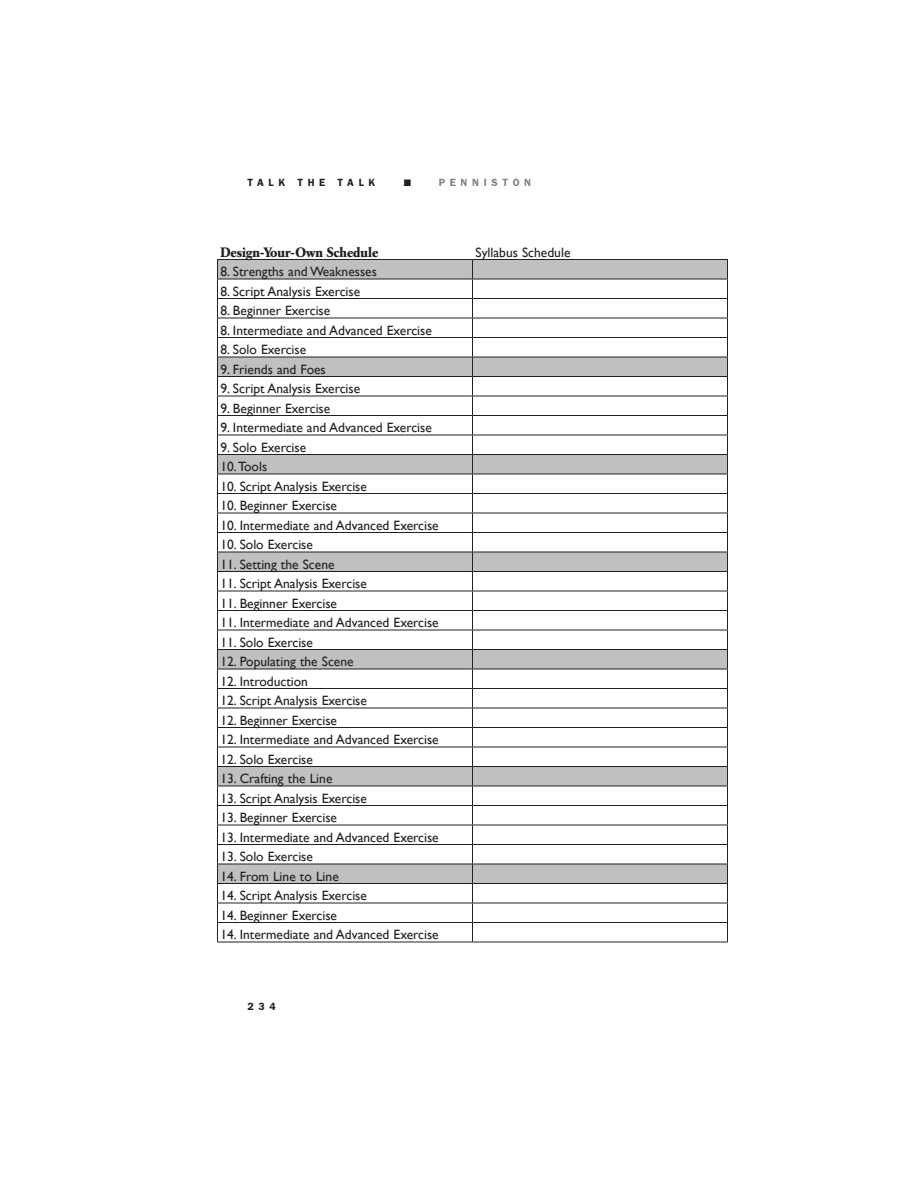
<style>
.page{position:relative;width:918px;height:1188px;background:#fff}
.page>*{position:absolute;margin:0;border:0;box-sizing:border-box;transform-origin:0 0}
.t1{font:13.5px "Gill Sans";color:#231f20}
.t2{font:700 13.5px "Garamond BE";color:#231f20}
.t3{font:600 10.5px "Franklin Gothic";letter-spacing:.44em;color:#231f20}
.t4{font:600 10.5px "Franklin Gothic";letter-spacing:.44em;color:#808285}
</style>
<div class="page">
<svg style="left:218px;top:260px;width:509px;height:623px"></svg>
<hr style="left:217px;top:259px;width:255px;height:1px;background:#231f20">
<hr style="left:472px;top:259px;width:256px;height:1px;background:#231f20">
<hr style="left:217px;top:279px;width:255px;height:1px;background:#231f20">
<hr style="left:472px;top:279px;width:256px;height:1px;background:#231f20">
<hr style="left:217px;top:298px;width:255px;height:1px;background:#231f20">
<hr style="left:472px;top:298px;width:256px;height:1px;background:#231f20">
<hr style="left:217px;top:318px;width:255px;height:1px;background:#231f20">
<hr style="left:472px;top:318px;width:256px;height:1px;background:#231f20">
<hr style="left:217px;top:337px;width:255px;height:1px;background:#231f20">
<hr style="left:472px;top:337px;width:256px;height:1px;background:#231f20">
<hr style="left:217px;top:357px;width:255px;height:1px;background:#231f20">
<hr style="left:472px;top:357px;width:256px;height:1px;background:#231f20">
<hr style="left:217px;top:376px;width:255px;height:1px;background:#231f20">
<hr style="left:472px;top:376px;width:256px;height:1px;background:#231f20">
<hr style="left:217px;top:396px;width:255px;height:1px;background:#231f20">
<hr style="left:472px;top:396px;width:256px;height:1px;background:#231f20">
<hr style="left:217px;top:415px;width:255px;height:1px;background:#231f20">
<hr style="left:472px;top:415px;width:256px;height:1px;background:#231f20">
<hr style="left:217px;top:435px;width:255px;height:1px;background:#231f20">
<hr style="left:472px;top:435px;width:256px;height:1px;background:#231f20">
<hr style="left:217px;top:454px;width:255px;height:1px;background:#231f20">
<hr style="left:472px;top:454px;width:256px;height:1px;background:#231f20">
<hr style="left:217px;top:474px;width:255px;height:1px;background:#231f20">
<hr style="left:472px;top:474px;width:256px;height:1px;background:#231f20">
<hr style="left:217px;top:493px;width:255px;height:1px;background:#231f20">
<hr style="left:472px;top:493px;width:256px;height:1px;background:#231f20">
<hr style="left:217px;top:513px;width:255px;height:1px;background:#231f20">
<hr style="left:472px;top:513px;width:256px;height:1px;background:#231f20">
<hr style="left:217px;top:532px;width:255px;height:1px;background:#231f20">
<hr style="left:472px;top:532px;width:256px;height:1px;background:#231f20">
<hr style="left:217px;top:552px;width:255px;height:1px;background:#231f20">
<hr style="left:472px;top:552px;width:256px;height:1px;background:#231f20">
<hr style="left:217px;top:571px;width:255px;height:1px;background:#231f20">
<hr style="left:472px;top:571px;width:256px;height:1px;background:#231f20">
<hr style="left:217px;top:591px;width:255px;height:1px;background:#231f20">
<hr style="left:472px;top:591px;width:256px;height:1px;background:#231f20">
<hr style="left:217px;top:610px;width:255px;height:1px;background:#231f20">
<hr style="left:472px;top:610px;width:256px;height:1px;background:#231f20">
<hr style="left:217px;top:630px;width:255px;height:1px;background:#231f20">
<hr style="left:472px;top:630px;width:256px;height:1px;background:#231f20">
<hr style="left:217px;top:649px;width:255px;height:1px;background:#231f20">
<hr style="left:472px;top:649px;width:256px;height:1px;background:#231f20">
<hr style="left:217px;top:669px;width:255px;height:1px;background:#231f20">
<hr style="left:472px;top:669px;width:256px;height:1px;background:#231f20">
<hr style="left:217px;top:688px;width:255px;height:1px;background:#231f20">
<hr style="left:472px;top:688px;width:256px;height:1px;background:#231f20">
<hr style="left:217px;top:708px;width:255px;height:1px;background:#231f20">
<hr style="left:472px;top:708px;width:256px;height:1px;background:#231f20">
<hr style="left:217px;top:727px;width:255px;height:1px;background:#231f20">
<hr style="left:472px;top:727px;width:256px;height:1px;background:#231f20">
<hr style="left:217px;top:747px;width:255px;height:1px;background:#231f20">
<hr style="left:472px;top:747px;width:256px;height:1px;background:#231f20">
<hr style="left:217px;top:766px;width:255px;height:1px;background:#231f20">
<hr style="left:472px;top:766px;width:256px;height:1px;background:#231f20">
<hr style="left:217px;top:786px;width:255px;height:1px;background:#231f20">
<hr style="left:472px;top:786px;width:256px;height:1px;background:#231f20">
<hr style="left:217px;top:805px;width:255px;height:1px;background:#231f20">
<hr style="left:472px;top:805px;width:256px;height:1px;background:#231f20">
<hr style="left:217px;top:825px;width:255px;height:1px;background:#231f20">
<hr style="left:472px;top:825px;width:256px;height:1px;background:#231f20">
<hr style="left:217px;top:844px;width:255px;height:1px;background:#231f20">
<hr style="left:472px;top:844px;width:256px;height:1px;background:#231f20">
<hr style="left:217px;top:864px;width:255px;height:1px;background:#231f20">
<hr style="left:472px;top:864px;width:256px;height:1px;background:#231f20">
<hr style="left:217px;top:883px;width:255px;height:1px;background:#231f20">
<hr style="left:472px;top:883px;width:256px;height:1px;background:#231f20">
<hr style="left:217px;top:903px;width:255px;height:1px;background:#231f20">
<hr style="left:472px;top:903px;width:256px;height:1px;background:#231f20">
<hr style="left:217px;top:922px;width:255px;height:1px;background:#231f20">
<hr style="left:472px;top:922px;width:256px;height:1px;background:#231f20">
<hr style="left:217px;top:942px;width:255px;height:1px;background:#231f20">
<hr style="left:472px;top:942px;width:256px;height:1px;background:#231f20">
<svg style="left:217px;top:260px;width:1px;height:682px"></svg>
<svg style="left:472px;top:260px;width:1px;height:682px"></svg>
<svg style="left:727px;top:260px;width:1px;height:682px"></svg>
<p class="t3" style="left:248px;top:176px;width:129px">TALK THE TALK</p>
<p class="t4" style="left:439px;top:176px;width:94px">PENNISTON</p>
<p class="t2" style="left:220px;top:244px;width:159px">Design-Your-Own Schedule</p>
<p class="t1" style="left:475px;top:244px;width:96px">Syllabus Schedule</p>
<p class="t1" style="left:220px;top:263px;width:158px">8. Strengths and Weaknesses</p>
<p class="t1" style="left:220px;top:283px;width:141px">8. Script Analysis Exercise</p>
<p class="t1" style="left:220px;top:302px;width:111px">8. Beginner Exercise</p>
<p class="t1" style="left:220px;top:322px;width:213px">8. Intermediate and Advanced Exercise</p>
<p class="t1" style="left:220px;top:341px;width:87px">8. Solo Exercise</p>
<p class="t1" style="left:220px;top:361px;width:107px">9. Friends and Foes</p>
<p class="t1" style="left:220px;top:380px;width:141px">9. Script Analysis Exercise</p>
<p class="t1" style="left:220px;top:400px;width:111px">9. Beginner Exercise</p>
<p class="t1" style="left:220px;top:419px;width:213px">9. Intermediate and Advanced Exercise</p>
<p class="t1" style="left:220px;top:439px;width:87px">9. Solo Exercise</p>
<p class="t1" style="left:220px;top:458px;width:48px">10. Tools</p>
<p class="t1" style="left:220px;top:478px;width:148px">10. Script Analysis Exercise</p>
<p class="t1" style="left:220px;top:497px;width:118px">10. Beginner Exercise</p>
<p class="t1" style="left:220px;top:517px;width:220px">10. Intermediate and Advanced Exercise</p>
<p class="t1" style="left:220px;top:536px;width:94px">10. Solo Exercise</p>
<p class="t1" style="left:220px;top:556px;width:116px">11. Setting the Scene</p>
<p class="t1" style="left:220px;top:575px;width:148px">11. Script Analysis Exercise</p>
<p class="t1" style="left:220px;top:595px;width:118px">11. Beginner Exercise</p>
<p class="t1" style="left:220px;top:614px;width:220px">11. Intermediate and Advanced Exercise</p>
<p class="t1" style="left:220px;top:634px;width:94px">11. Solo Exercise</p>
<p class="t1" style="left:220px;top:653px;width:135px">12. Populating the Scene</p>
<p class="t1" style="left:220px;top:673px;width:89px">12. Introduction</p>
<p class="t1" style="left:220px;top:692px;width:148px">12. Script Analysis Exercise</p>
<p class="t1" style="left:220px;top:712px;width:118px">12. Beginner Exercise</p>
<p class="t1" style="left:220px;top:731px;width:220px">12. Intermediate and Advanced Exercise</p>
<p class="t1" style="left:220px;top:751px;width:94px">12. Solo Exercise</p>
<p class="t1" style="left:220px;top:770px;width:113px">13. Crafting the Line</p>
<p class="t1" style="left:220px;top:790px;width:148px">13. Script Analysis Exercise</p>
<p class="t1" style="left:220px;top:809px;width:118px">13. Beginner Exercise</p>
<p class="t1" style="left:220px;top:829px;width:220px">13. Intermediate and Advanced Exercise</p>
<p class="t1" style="left:220px;top:848px;width:94px">13. Solo Exercise</p>
<p class="t1" style="left:220px;top:868px;width:120px">14. From Line to Line</p>
<p class="t1" style="left:220px;top:887px;width:148px">14. Script Analysis Exercise</p>
<p class="t1" style="left:220px;top:907px;width:118px">14. Beginner Exercise</p>
<p class="t1" style="left:220px;top:926px;width:220px">14. Intermediate and Advanced Exercise</p>
<p class="t3" style="left:248px;top:1000px;width:30px">234</p>
</div>
